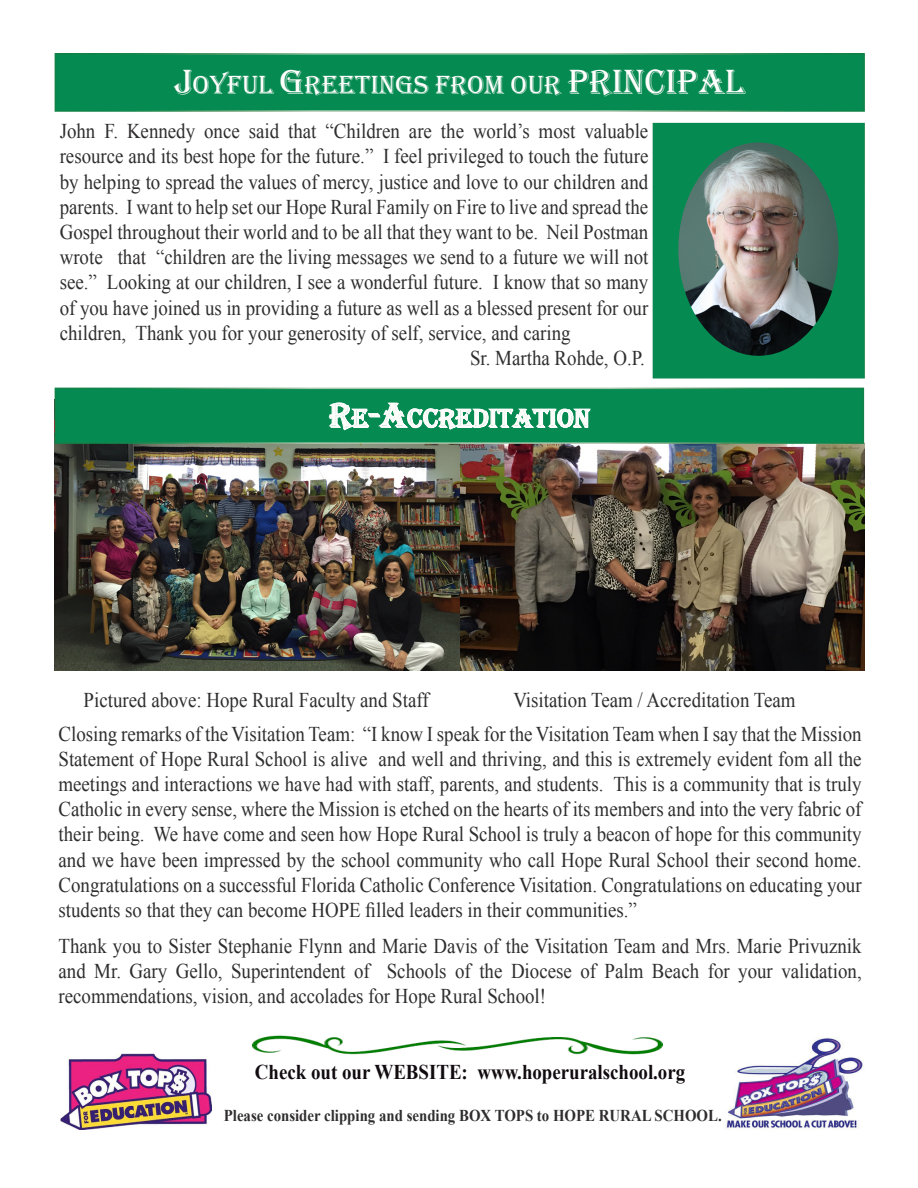
<style>
.page{position:relative;width:918px;height:1188px;background:#fff}
.page>*{position:absolute;margin:0;border:0;box-sizing:border-box;transform-origin:0 0}
.t1{font:27px "Algerian";color:#fffefc}
.t2{font:27px "Algerian";color:#fffefb}
.t3{font:21px/25.2px "Times New Roman";color:#2f2d2e;text-align:justify;scale:.9 1}
.t4{font:700 21px "Times New Roman";color:#110b0f;scale:.9 1}
.t5{font:700 16.5px "Times New Roman";color:#2f2d2e;scale:.9 1}
.s1{font-size:36px}
</style>
<div class="page">
<img style="left:252px;top:1035px;width:411px;height:18px">
<img style="left:460px;top:416px;width:405px;height:254px">
<img style="left:55px;top:444px;width:405px;height:226px">
<div style="left:55px;top:54px;width:809px;height:57px;background:#058a51"></div>
<div style="left:55px;top:388px;width:808px;height:55px;background:#058a51"></div>
<svg style="left:329px;top:402px;width:261px;height:29px"></svg>
<img style="left:61px;top:1054px;width:151px;height:76px">
<img style="left:723px;top:1038px;width:141px;height:92px">
<div style="left:653px;top:123px;width:212px;height:255px;background:#058a51"></div>
<img style="left:678px;top:142px;width:160px;height:214px">
<p class="t1" style="left:175px;top:70px;width:36px"><span class="s1">J</span>OYFU</p>
<p class="t1" style="left:258px;top:70px;width:488px">L <span class="s1">G</span>REETINGS FROM OUR <span class="s1">PRINCIPAL</span></p>
<p class="t3" style="left:60px;top:118px;width:656px">John F. Kennedy once said that “Children are the world’s most valuable resource and its best hope for the future.” I feel privileged to touch the future by helping to spread the values of mercy, justice and love to our children and parents. I want to help set our Hope Rural Family on Fire to live and spread the Gospel throughout their world and to be all that they want to be. Neil Postman wrote that “children are the living messages we send to a future we will not see.” Looking at our children, I see a wonderful future. I know that so many of you have joined us in providing a future as well as a blessed present for our children, Thank you for your generosity of self, service, and caring</p>
<p class="t3" style="left:470px;top:345px;width:196px">Sr. Martha Rohde, O.P.</p>
<p class="t2" style="left:329px;top:403px;width:159px"><span class="s1">R</span>E<span class="s1">-A</span>CC REDITATI</p>
<p class="t2" style="left:557px;top:403px;width:35px">ON</p>
<p class="t3" style="left:84px;top:687px;width:385px">Pictured above: Hope Rural Faculty and Staff</p>
<p class="t3" style="left:513px;top:687px;width:315px">Visitation Team / Accreditation Team</p>
<p class="t3" style="left:58px;top:721px;width:894px">Closing remarks of the Visitation Team: “I know I speak for the Visitation Team when I say that the Mission Statement of Hope Rural School is alive and well and thriving, and this is extremely evident fom all the meetings and interactions we have had with staff, parents, and students. This is a community that is truly Catholic in every sense, where the Mission is etched on the hearts of its members and into the very fabric of their being. We have come and seen how Hope Rural School is truly a beacon of hope for this community and we have been impressed by the school community who call Hope Rural School their second home.<br>Congratulations on a successful Florida Catholic Conference Visitation. Congratulations on educating your students so that they can become HOPE filled leaders in their communities.”</p>
<p class="t3" style="left:58px;top:933px;width:894px">Thank you to Sister Stephanie Flynn and Marie Davis of the Visitation Team and Mrs. Marie Privuznik and Mr. Gary Gello, Superintendent of Schools of the Diocese of Palm Beach for your validation, recommendations, vision, and accolades for Hope Rural School!</p>
<p class="t4" style="left:255px;top:1058px;width:480px">Check out our WEBSITE: www.hoperuralschool.org</p>
<p class="t5" style="left:224px;top:1105px;width:555px">Please consider clipping and sending BOX TOPS to HOPE RURAL SCHOOL.</p>
</div>
